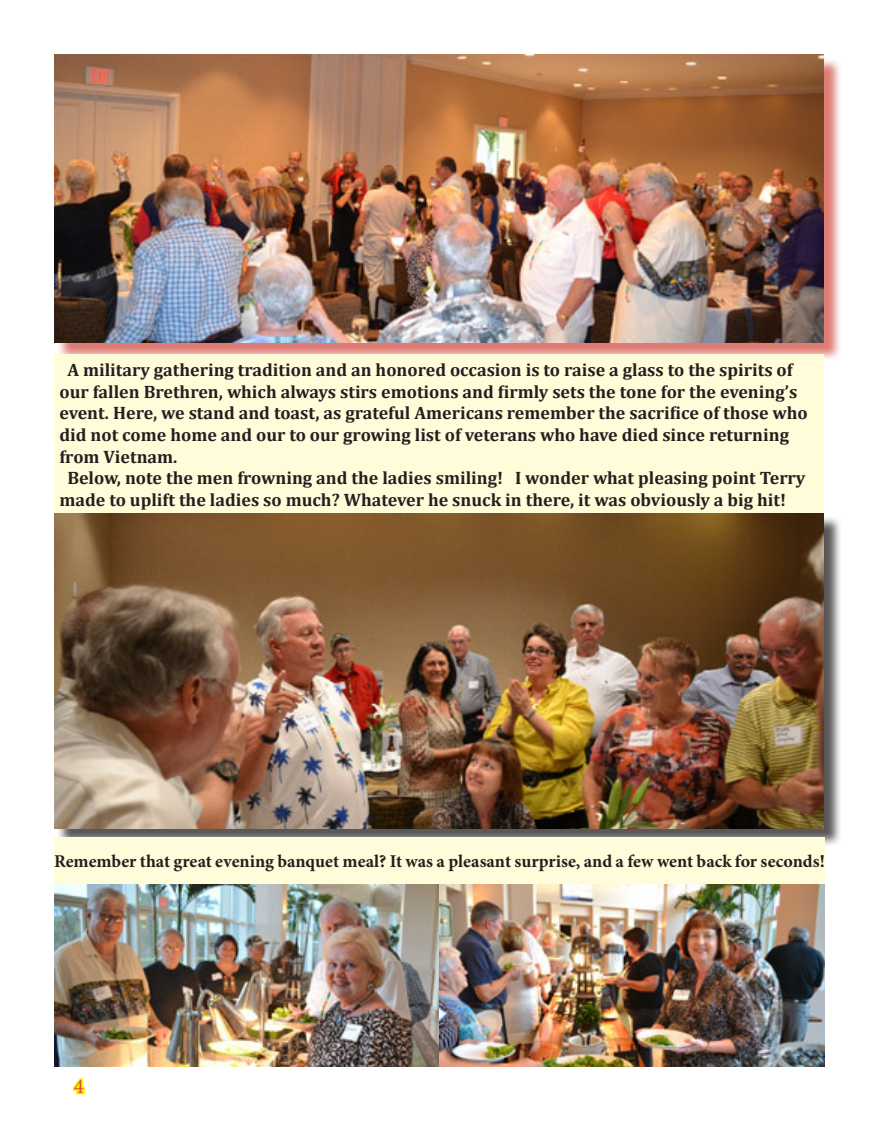
<style>
.page{position:relative;width:878px;height:1148px;background:#fff}
.page>*{position:absolute;margin:0;border:0;box-sizing:border-box;transform-origin:0 0}
.t1{font:21px "Minion Pro";color:#d34f45}
.t2{font:700 18px/21.6px "Cambria";color:#231f20}
.t3{font:700 18px "Minion Pro";color:#231f20}
</style>
<div class="page">
<svg style="left:72px;top:1078px;width:13px;height:17px"></svg>
<div style="left:56px;top:57px;width:786px;height:305px;background:#d34f45;opacity:.75"></div>
<img style="left:54px;top:55px;width:769px;height:288px">
<div style="left:56px;top:515px;width:786px;height:332px;background:#231f20;opacity:.75"></div>
<img style="left:54px;top:513px;width:769px;height:315px">
<div style="left:54px;top:355px;width:770px;height:158px;background:#fffcda"></div>
<img style="left:54px;top:884px;width:770px;height:182px">
<div style="left:54px;top:837px;width:770px;height:47px;background:#fffcda"></div>
<p class="t2" style="left:59px;top:358px;width:749px;text-indent:8px">A military gathering tradition and an honored occasion is to raise a glass to the spirits of our fallen Brethren, which always stirs emotions and firmly sets the tone for the evening’s event. Here, we stand and toast, as grateful Americans remember the sacrifice of those who did not come home and our to our growing list of veterans who have died since returning from Vietnam.</p>
<p class="t2" style="left:59px;top:466px;width:747px;text-indent:8px">Below, note the men frowning and the ladies smiling! I wonder what pleasing point Terry made to uplift the ladies so much? Whatever he snuck in there, it was obviously a big hit!</p>
<p class="t3" style="left:54px;top:848px;width:772px">Remember that great evening banquet meal? It was a pleasant surprise, and a few went back for seconds!</p>
<p class="t1" style="left:74px;top:1072px;width:12px">4</p>
</div>
